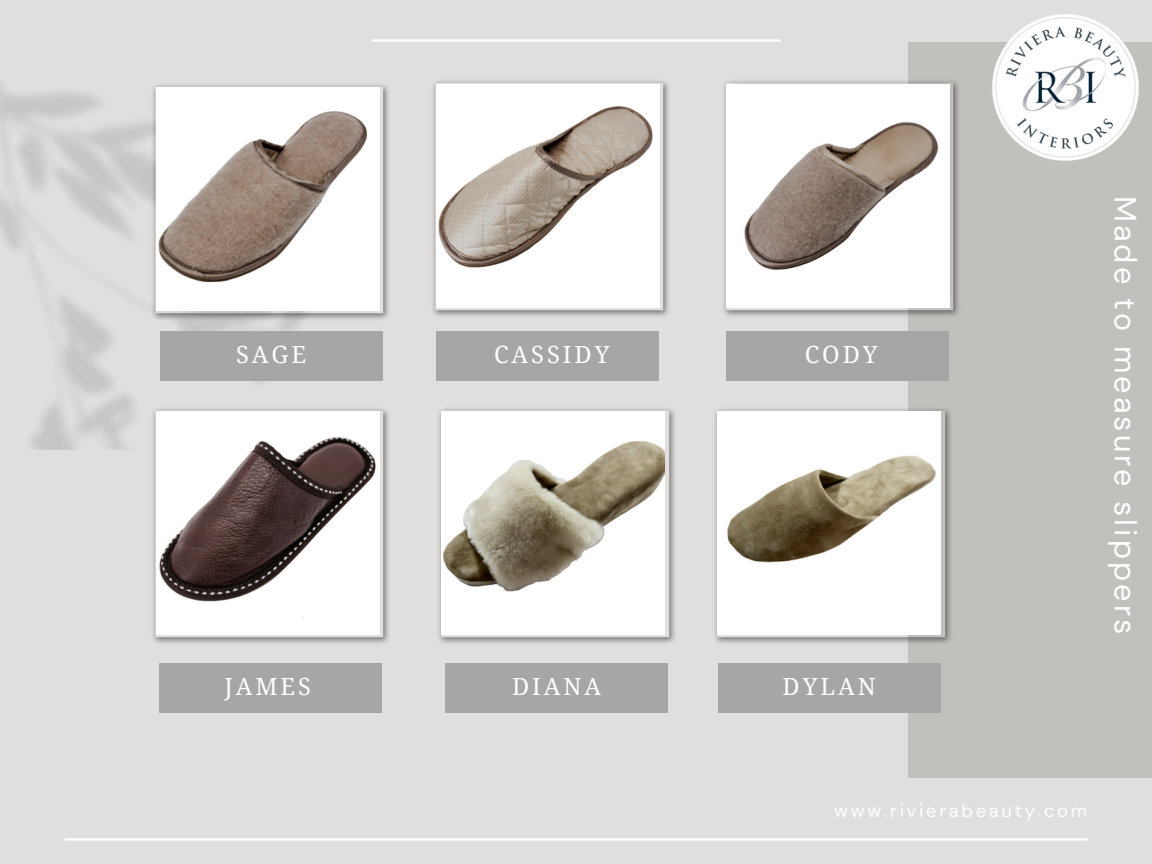
<style>
.page{position:relative;width:1152px;height:864px;background:#e0dfdd}
.page>*{position:absolute;margin:0;border:0;box-sizing:border-box;transform-origin:0 0}
.t1{font:30.6px "DM Sans";letter-spacing:.1em;color:#fff}
.t2{font:23.7px "Noto Serif";letter-spacing:.125em;color:#fff}
.t3{font:18.3px "DM Sans";letter-spacing:.15em;color:#fff}
</style>
<div class="page">
<div style="left:908px;top:42px;width:244px;height:736px;background:#c1c0bd"></div>
<img style="left:992px;top:14px;width:147px;height:147px">
<hr style="left:65px;top:838px;width:1022px;height:3px;background:#fff">
<hr style="left:372px;top:39px;width:409px;height:3px;background:#fff">
<img style="left:151px;top:83px;width:238px;height:239px">
<img style="left:156px;top:88px;width:223px;height:222px">
<div style="left:160px;top:331px;width:223px;height:50px;background:#a6a6a6"></div>
<img style="left:151px;top:407px;width:238px;height:236px">
<img style="left:156px;top:411px;width:223px;height:223px">
<div style="left:159px;top:663px;width:223px;height:50px;background:#a6a6a6"></div>
<img style="left:433px;top:81px;width:236px;height:235px">
<img style="left:436px;top:84px;width:223px;height:223px">
<img style="left:724px;top:81px;width:235px;height:235px">
<img style="left:726px;top:84px;width:223px;height:223px">
<div style="left:436px;top:331px;width:223px;height:50px;background:#a6a6a6"></div>
<div style="left:726px;top:331px;width:223px;height:50px;background:#a6a6a6"></div>
<img style="left:439px;top:409px;width:236px;height:234px">
<img style="left:442px;top:411px;width:223px;height:223px">
<img style="left:715px;top:409px;width:236px;height:234px">
<img style="left:718px;top:411px;width:223px;height:223px">
<div style="left:445px;top:663px;width:223px;height:50px;background:#a6a6a6"></div>
<div style="left:718px;top:663px;width:223px;height:49px;background:#a6a6a6"></div>
<p class="t2" style="left:236px;top:338px;width:72px">SAGE</p>
<p class="t2" style="left:494px;top:338px;width:117px">CASSIDY</p>
<p class="t2" style="left:805px;top:338px;width:74px">CODY</p>
<p class="t1" style="left:1145px;top:196px;width:440px;rotate:90deg">Made to measure slippers</p>
<p class="t2" style="left:224px;top:670px;width:88px">JAMES</p>
<p class="t2" style="left:512px;top:670px;width:91px">DIANA</p>
<p class="t2" style="left:783px;top:670px;width:95px">DYLAN</p>
<p class="t3" style="left:834px;top:798px;width:254px">www.rivierabeauty.com</p>
</div>
